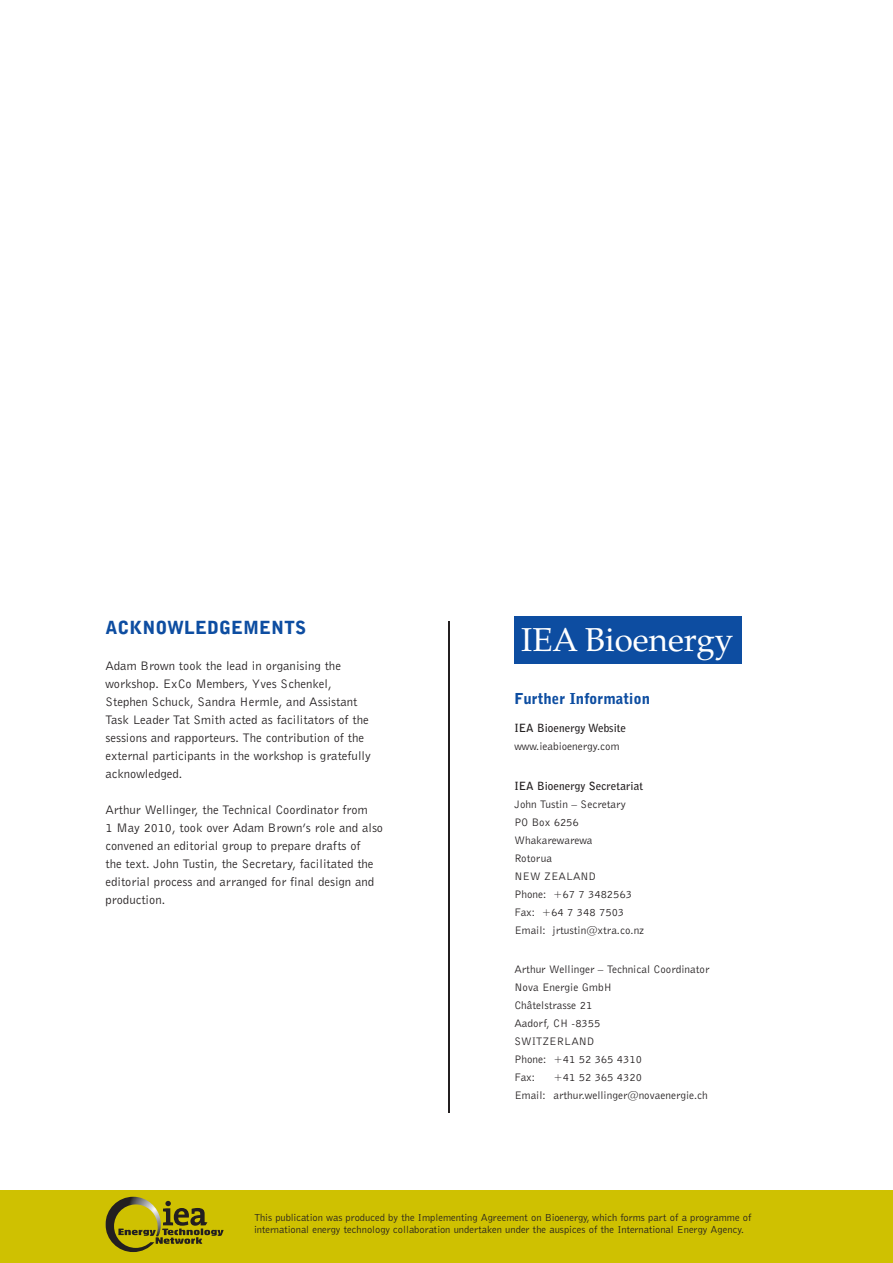
<style>
.page{position:relative;width:893px;height:1263px;background:#fff}
.page>*{position:absolute;margin:0;border:0;box-sizing:border-box;transform-origin:0 0}
.t1{font:33.15px "Palatino";color:#fff}
.t2{font:900 18px "Bell Gothic";color:#0d4da1}
.t3{font:900 15px "Bell Gothic";color:#0d4da1}
.t4{font:12.75px/18px "Bell Gothic BT";color:#231f20}
.t5{font:11.25px/18px "Bell Gothic BT";color:#231f20}
.t6{font:700 11.25px "Bell Gothic";color:#231f20}
.t7{font:300 10.5px/12px "Bell Gothic";color:#231f20}
</style>
<div class="page">
<div style="left:0;top:1191px;width:893px;height:72px;background:#cfc101"></div>
<div style="left:514px;top:616px;width:227px;height:47px;background:#0d4da1"></div>
<hr style="left:448px;top:621px;width:2px;height:492px;background:#231f20">
<img style="left:106px;top:1197px;width:47px;height:55px">
<svg style="left:118px;top:1201px;width:106px;height:43px"></svg>
<h2 class="t2" style="left:105px;top:621px;width:202px">ACKNOWLEDGEMENTS</h2>
<p class="t4" style="left:105px;top:658px;width:267px">Adam Brown took the lead in organising the workshop. ExCo Members, Yves Schenkel, Stephen Schuck, Sandra Hermle, and Assistant Task Leader Tat Smith acted as facilitators of the sessions and rapporteurs. The contribution of the external participants in the workshop is gratefully acknowledged.</p>
<p class="t4" style="left:105px;top:802px;width:279px">Arthur Wellinger, the Technical Coordinator from<br>1 May 2010, took over Adam Brown’s role and also convened an editorial group to prepare drafts of<br>the text. John Tustin, the Secretary, facilitated the editorial process and arranged for final design and production.</p>
<h1 class="t1" style="left:521px;top:626px;width:214px">IEA Bioenergy</h1>
<p class="t3" style="left:514px;top:693px;width:137px">Further Information</p>
<p class="t6" style="left:514px;top:723px;width:113px">IEA Bioenergy Website</p>
<p class="t5" style="left:514px;top:738px;width:106px">www.ieabioenergy.com</p>
<p class="t6" style="left:514px;top:781px;width:130px">IEA Bioenergy Secretariat</p>
<p class="t5" style="left:514px;top:796px;width:131px">John Tustin – Secretary<br>PO Box 6256<br>Whakarewarewa<br>Rotorua<br>NEW ZEALAND<br>Phone: +67 7 3482563<br>Fax: +64 7 348 7503<br>Email: jrtustin@xtra.co.nz</p>
<p class="t5" style="left:514px;top:961px;width:196px">Arthur Wellinger – Technical Coordinator<br>Nova Energie GmbH<br>Châtelstrasse 21<br>Aadorf, CH -8355<br>SWITZERLAND<br>Phone: +41 52 365 4310<br>Fax:</p>
<p class="t5" style="left:514px;top:1069px;width:195px;text-indent:39px">+41 52 365 4320<br>Email: arthur.wellinger@novaenergie.ch</p>
<p class="t7" style="left:254px;top:1212px;width:499px">This publication was produced by the Implementing Agreement on Bioenergy, which forms part of a programme of international energy technology collaboration undertaken under the auspices of the International Energy Agency.</p>
</div>
